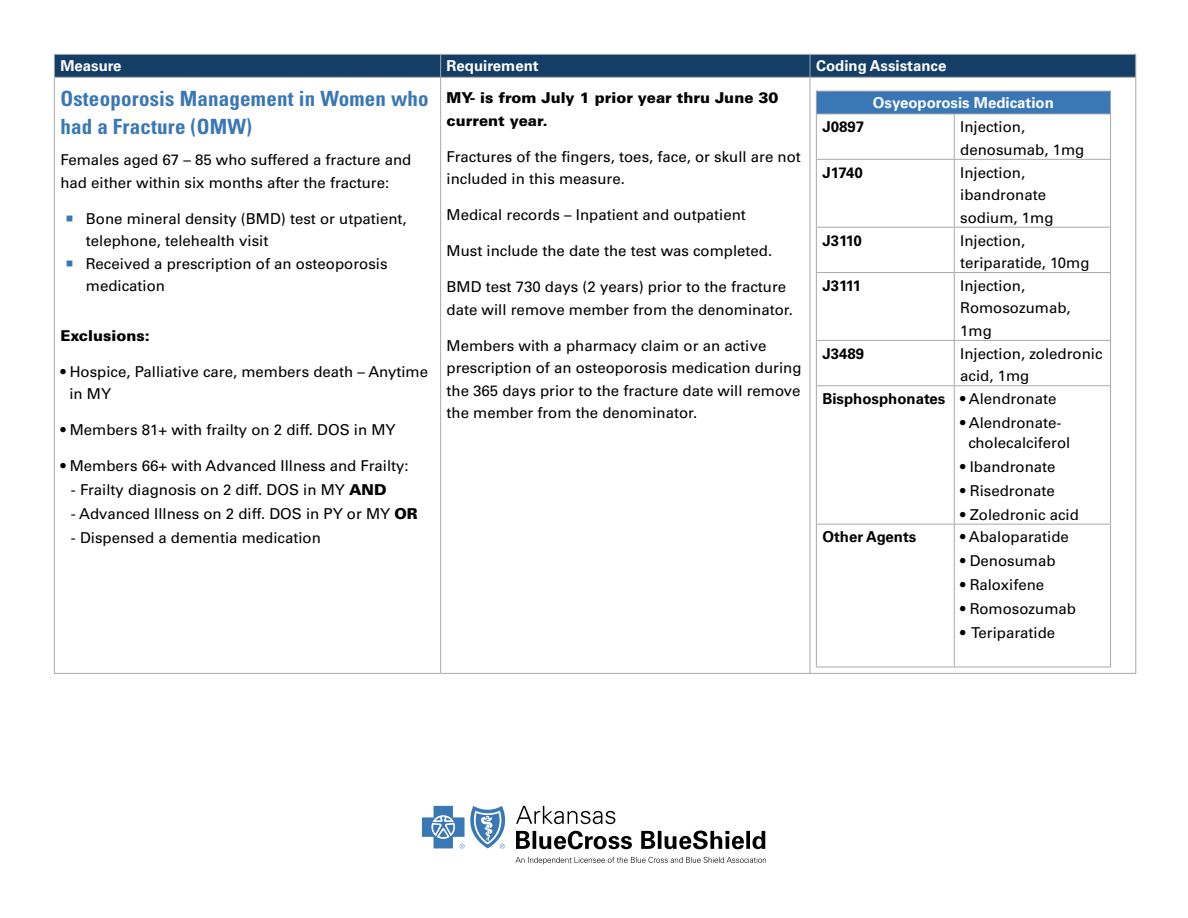
<style>
.page{position:relative;width:1188px;height:918px;background:#fff}
.page>*{position:absolute;margin:0;border:0;box-sizing:border-box;transform-origin:0 0}
.Heading_3{font:700 condensed 21px/28.5px "Univers LT Std";letter-spacing:.01em;color:#3a77b5}
.Table_Body_Labels{font:15px/22.5px "Univers LT Std";color:#000}
.Table_Header_Labels{font:700 15px "Univers LT Std";color:#fff}
.Table_Body_Labels-2{font:900 15px/22.5px "Univers LT Std";color:#000}
.Table_Body_Labels-3{font:700 15px "Univers LT Std";color:#000}
.s1{color:#3a77b5}
.s2{font-weight:900}
</style>
<div class="page">
<svg style="left:422px;top:806px;width:343px;height:43px"></svg>
<svg style="left:516px;top:857px;width:250px;height:7px"></svg>
<svg style="left:54px;top:54px;width:1082px;height:23px;background:#1c446a"></svg>
<hr style="left:54px;top:77px;width:387px;height:1px;background:#a7a9ac">
<hr style="left:54px;top:78px;width:1px;height:595px;background:#a7a9ac">
<hr style="left:441px;top:77px;width:369px;height:1px;background:#a7a9ac">
<hr style="left:440px;top:78px;width:1px;height:595px;background:#a7a9ac">
<hr style="left:810px;top:77px;width:326px;height:1px;background:#a7a9ac">
<hr style="left:810px;top:78px;width:1px;height:595px;background:#a7a9ac">
<hr style="left:1135px;top:78px;width:1px;height:595px;background:#a7a9ac">
<hr style="left:54px;top:673px;width:387px;height:1px;background:#a7a9ac">
<hr style="left:441px;top:673px;width:369px;height:1px;background:#a7a9ac">
<hr style="left:810px;top:673px;width:326px;height:1px;background:#a7a9ac">
<div style="left:816px;top:91px;width:295px;height:23px;background:#3a77b5"></div>
<hr style="left:816px;top:91px;width:138px;height:1px;background:#a7a9ac">
<svg style="left:816px;top:91px;width:1px;height:23px"></svg>
<hr style="left:954px;top:91px;width:157px;height:1px;background:#a7a9ac">
<svg style="left:1110px;top:91px;width:1px;height:23px"></svg>
<hr style="left:816px;top:114px;width:138px;height:1px;background:#a7a9ac">
<hr style="left:816px;top:114px;width:1px;height:45px;background:#a7a9ac">
<hr style="left:954px;top:114px;width:157px;height:1px;background:#a7a9ac">
<hr style="left:954px;top:114px;width:1px;height:45px;background:#a7a9ac">
<hr style="left:1110px;top:114px;width:1px;height:45px;background:#a7a9ac">
<hr style="left:816px;top:159px;width:138px;height:1px;background:#a7a9ac">
<hr style="left:816px;top:160px;width:1px;height:67px;background:#a7a9ac">
<hr style="left:954px;top:159px;width:157px;height:1px;background:#a7a9ac">
<hr style="left:954px;top:160px;width:1px;height:67px;background:#a7a9ac">
<hr style="left:1110px;top:160px;width:1px;height:67px;background:#a7a9ac">
<hr style="left:816px;top:227px;width:138px;height:1px;background:#a7a9ac">
<hr style="left:816px;top:228px;width:1px;height:44px;background:#a7a9ac">
<hr style="left:954px;top:227px;width:157px;height:1px;background:#a7a9ac">
<hr style="left:954px;top:228px;width:1px;height:44px;background:#a7a9ac">
<hr style="left:1110px;top:228px;width:1px;height:44px;background:#a7a9ac">
<hr style="left:816px;top:272px;width:138px;height:1px;background:#a7a9ac">
<hr style="left:816px;top:273px;width:1px;height:67px;background:#a7a9ac">
<hr style="left:954px;top:272px;width:157px;height:1px;background:#a7a9ac">
<hr style="left:954px;top:273px;width:1px;height:67px;background:#a7a9ac">
<hr style="left:1110px;top:273px;width:1px;height:67px;background:#a7a9ac">
<hr style="left:816px;top:340px;width:138px;height:1px;background:#a7a9ac">
<hr style="left:816px;top:341px;width:1px;height:44px;background:#a7a9ac">
<hr style="left:954px;top:340px;width:157px;height:1px;background:#a7a9ac">
<hr style="left:954px;top:341px;width:1px;height:44px;background:#a7a9ac">
<hr style="left:1110px;top:341px;width:1px;height:44px;background:#a7a9ac">
<hr style="left:816px;top:385px;width:138px;height:1px;background:#a7a9ac">
<hr style="left:816px;top:386px;width:1px;height:138px;background:#a7a9ac">
<hr style="left:954px;top:385px;width:157px;height:1px;background:#a7a9ac">
<hr style="left:954px;top:386px;width:1px;height:138px;background:#a7a9ac">
<hr style="left:1110px;top:386px;width:1px;height:138px;background:#a7a9ac">
<hr style="left:816px;top:524px;width:138px;height:1px;background:#a7a9ac">
<hr style="left:816px;top:525px;width:1px;height:142px;background:#a7a9ac">
<hr style="left:954px;top:524px;width:157px;height:1px;background:#a7a9ac">
<hr style="left:954px;top:525px;width:1px;height:142px;background:#a7a9ac">
<hr style="left:1110px;top:525px;width:1px;height:142px;background:#a7a9ac">
<hr style="left:816px;top:667px;width:138px;height:1px;background:#a7a9ac">
<hr style="left:954px;top:667px;width:157px;height:1px;background:#a7a9ac">
<p class="Table_Header_Labels" style="left:60px;top:57px;width:63px">Measure</p>
<p class="Table_Header_Labels" style="left:447px;top:57px;width:94px">Requirement</p>
<p class="Table_Header_Labels" style="left:816px;top:57px;width:132px">Coding Assistance</p>
<p class="Heading_3" style="left:60px;top:84px;width:370px">Osteoporosis Management in Women who had a Fracture (OMW)</p>
<p class="Table_Body_Labels" style="left:60px;top:149px;width:353px">Females aged 67 – 85 who suffered a fracture and had either within six months after the fracture:</p>
<p class="Table_Body_Labels" style="left:86px;top:207px;width:322px;text-indent:-20px"><span class="s1">○</span> Bone mineral density (BMD) test or utpatient, telephone, telehealth visit</p>
<p class="Table_Body_Labels" style="left:86px;top:252px;width:303px;text-indent:-20px"><span class="s1">○</span> Received a prescription of an osteoporosis medication</p>
<p class="Table_Body_Labels-2" style="left:60px;top:324px;width:91px">Exclusions:</p>
<p class="Table_Body_Labels" style="left:69px;top:360px;width:360px;text-indent:-9px">• Hospice, Palliative care, members death – Anytime in MY</p>
<p class="Table_Body_Labels" style="left:60px;top:419px;width:337px">• Members 81+ with frailty on 2 diff. DOS in MY</p>
<p class="Table_Body_Labels" style="left:60px;top:455px;width:350px">• Members 66+ with Advanced Illness and Frailty:</p>
<p class="Table_Body_Labels" style="left:71px;top:479px;width:317px">- Frailty diagnosis on 2 diff. DOS in MY <span class="s2">AND</span></p>
<p class="Table_Body_Labels" style="left:71px;top:503px;width:348px">- Advanced Illness on 2 diff. DOS in PY or MY <span class="s2">OR</span></p>
<p class="Table_Body_Labels" style="left:71px;top:527px;width:252px">- Dispensed a dementia medication</p>
<p class="Table_Body_Labels-2" style="left:447px;top:86px;width:333px">MY- is from July 1 prior year thru June 30 current year.</p>
<p class="Table_Body_Labels" style="left:447px;top:145px;width:356px">Fractures of the fingers, toes, face, or skull are not included in this measure.</p>
<p class="Table_Body_Labels" style="left:447px;top:204px;width:301px">Medical records – Inpatient and outpatient</p>
<p class="Table_Body_Labels" style="left:447px;top:240px;width:327px">Must include the date the test was completed.</p>
<p class="Table_Body_Labels" style="left:447px;top:276px;width:348px">BMD test 730 days (2 years) prior to the fracture date will remove member from the denominator.</p>
<p class="Table_Body_Labels" style="left:447px;top:334px;width:357px">Members with a pharmacy claim or an active prescription of an osteoporosis medication during the 365 days prior to the fracture date will remove the member from the denominator.</p>
<p class="Table_Header_Labels" style="left:873px;top:94px;width:183px">Osyeoporosis Medication</p>
<p class="Table_Body_Labels-3" style="left:822px;top:118px;width:43px">J0897</p>
<p class="Table_Body_Labels" style="left:960px;top:116px;width:126px">Injection, denosumab, 1mg</p>
<p class="Table_Body_Labels-3" style="left:822px;top:163px;width:42px">J1740</p>
<p class="Table_Body_Labels" style="left:960px;top:161px;width:95px">Injection, ibandronate sodium, 1mg</p>
<p class="Table_Body_Labels-3" style="left:822px;top:231px;width:41px">J3110</p>
<p class="Table_Body_Labels" style="left:960px;top:229px;width:131px">Injection, teriparatide, 10mg</p>
<p class="Table_Body_Labels-3" style="left:822px;top:277px;width:40px">J3111</p>
<p class="Table_Body_Labels" style="left:960px;top:274px;width:112px">Injection,<br>Romosozumab,<br>1mg</p>
<p class="Table_Body_Labels-3" style="left:822px;top:345px;width:43px">J3489</p>
<p class="Table_Body_Labels" style="left:960px;top:342px;width:144px">Injection, zoledronic acid, 1mg</p>
<p class="Table_Body_Labels-3" style="left:822px;top:390px;width:125px">Bisphosphonates</p>
<p class="Table_Body_Labels" style="left:960px;top:388px;width:98px">• Alendronate</p>
<p class="Table_Body_Labels" style="left:960px;top:413px;width:112px;line-height:19.5px;text-align:center">• Alendronate&shy;cholecalciferol</p>
<p class="Table_Body_Labels" style="left:960px;top:455px;width:97px">• Ibandronate</p>
<p class="Table_Body_Labels" style="left:960px;top:479px;width:96px">• Risedronate</p>
<p class="Table_Body_Labels" style="left:960px;top:503px;width:120px">• Zoledronic acid</p>
<p class="Table_Body_Labels-3" style="left:822px;top:528px;width:96px">Other Agents</p>
<p class="Table_Body_Labels" style="left:960px;top:526px;width:110px">• Abaloparatide</p>
<p class="Table_Body_Labels" style="left:960px;top:550px;width:97px">• Denosumab</p>
<p class="Table_Body_Labels" style="left:960px;top:574px;width:85px">• Raloxifene</p>
<p class="Table_Body_Labels" style="left:960px;top:598px;width:117px">• Romosozumab</p>
<p class="Table_Body_Labels" style="left:960px;top:622px;width:97px">• Teriparatide</p>
</div>
